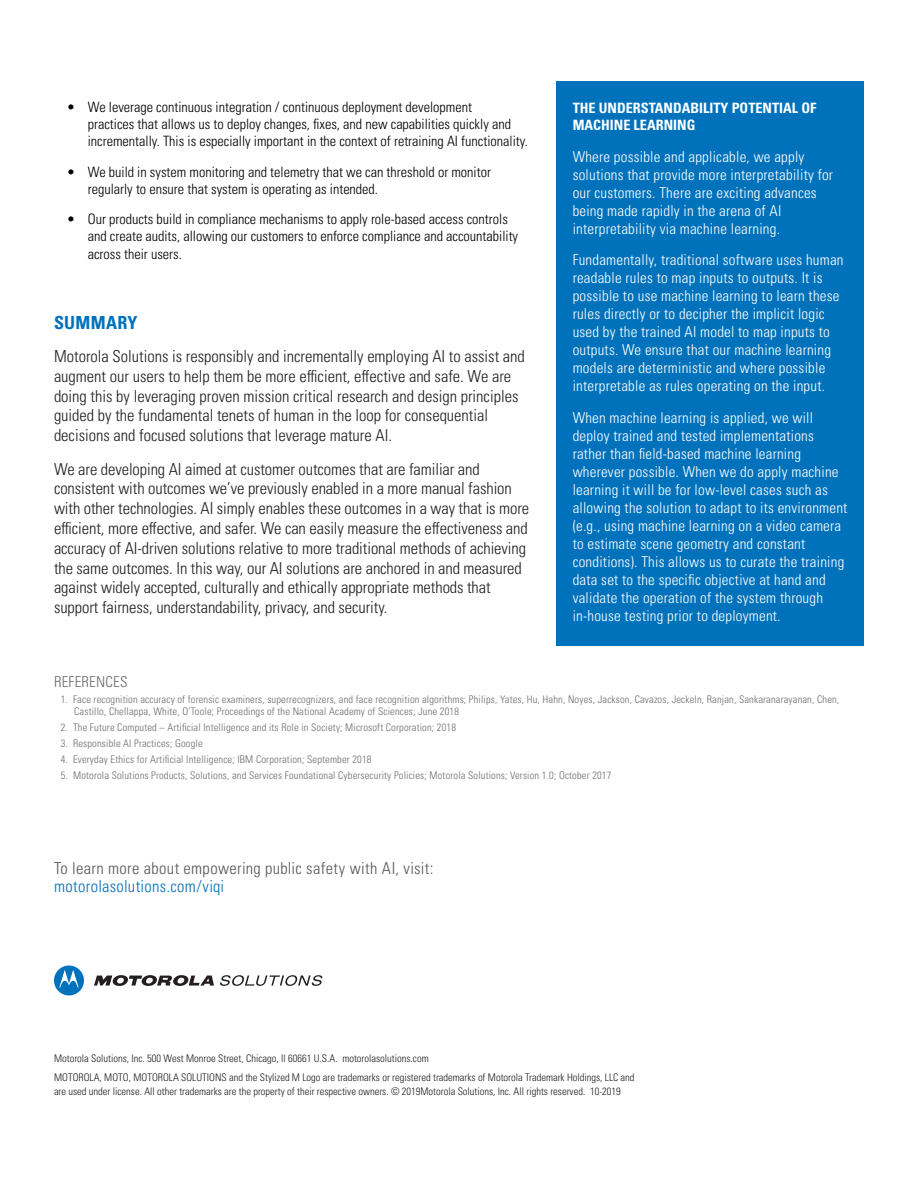
<style>
.page{position:relative;width:918px;height:1188px;background:#fff}
.page>*{position:absolute;margin:0;border:0;box-sizing:border-box;transform-origin:0 0}
.t1{font:700 condensed 18px "Univers LT Pro";letter-spacing:.015em;color:#0072bc}
.t2{font:300 condensed 16.5px/19.8px "Univers LT Pro";letter-spacing:-.005em;color:#231f20}
.t3{font:300 condensed 16.5px "Univers LT Pro";letter-spacing:.02em;color:#57585a}
.t4{font:300 condensed 16.5px "Univers LT Pro";letter-spacing:.02em;color:#0072bc}
.t5{font:300 condensed 15px/18px "Univers LT Pro";letter-spacing:.015em;color:#fff}
.t6{font:300 condensed 15px "Univers LT Pro";letter-spacing:.015em;color:#6c6d70}
.t7{font:300 condensed 14.25px/17.1px "Univers LT Pro";color:#000}
.t8{font:700 condensed 14.25px/17.1px "Univers LT Pro";color:#fff}
.t9{font:300 condensed 10.5px/12.6px "Univers LT Pro";letter-spacing:.015em;color:#6c6d70}
.t10{font:300 condensed 10.5px/13.5px "Univers LT Pro";color:#231f20}
</style>
<div class="page">
<svg style="left:94px;top:975px;width:120px;height:11px"></svg>
<svg style="left:54px;top:966px;width:30px;height:29px"></svg>
<svg style="left:220px;top:975px;width:102px;height:11px"></svg>
<div style="left:556px;top:81px;width:308px;height:565px;background:#0072bc"></div>
<p class="t7" style="left:88px;top:97px;width:442px;text-indent:-20px">• We leverage continuous integration / continuous deployment development<br>practices that allows us to deploy changes, fixes, and new capabilities quickly and incrementally. This is especially important in the context of retraining AI functionality.</p>
<p class="t7" style="left:88px;top:162px;width:405px;text-indent:-20px">• We build in system monitoring and telemetry that we can threshold or monitor regularly to ensure that system is operating as intended.</p>
<p class="t7" style="left:88px;top:210px;width:432px;text-indent:-20px">• Our products build in compliance mechanisms to apply role-based access controls and create audits, allowing our customers to enforce compliance and accountability across their users.</p>
<p class="t1" style="left:54px;top:311px;width:85px">SUMMARY</p>
<p class="t2" style="left:54px;top:345px;width:472px">Motorola Solutions is responsibly and incrementally employing AI to assist and augment our users to help them be more efficient, effective and safe. We are doing this by leveraging proven mission critical research and design principles guided by the fundamental tenets of human in the loop for consequential decisions and focused solutions that leverage mature AI.</p>
<p class="t2" style="left:54px;top:458px;width:477px">We are developing AI aimed at customer outcomes that are familiar and consistent with outcomes we’ve previously enabled in a more manual fashion with other technologies. AI simply enables these outcomes in a way that is more efficient, more effective, and safer. We can easily measure the effectiveness and accuracy of AI-driven solutions relative to more traditional methods of achieving the same outcomes. In this way, our AI solutions are anchored in and measured against widely accepted, culturally and ethically appropriate methods that support fairness, understandability, privacy, and security.</p>
<p class="t8" style="left:573px;top:100px;width:245px">THE UNDERSTANDABILITY POTENTIAL OF<br>MACHINE LEARNING</p>
<p class="t5" style="left:573px;top:147px;width:262px">Where possible and applicable, we apply solutions that provide more interpretability for our customers. There are exciting advances being made rapidly in the arena of AI interpretability via machine learning.</p>
<p class="t5" style="left:573px;top:250px;width:272px">Fundamentally, traditional software uses human readable rules to map inputs to outputs. It is possible to use machine learning to learn these rules directly or to decipher the implicit logic used by the trained AI model to map inputs to outputs. We ensure that our machine learning models are deterministic and where possible interpretable as rules operating on the input.</p>
<p class="t5" style="left:573px;top:408px;width:276px">When machine learning is applied, we will deploy trained and tested implementations rather than field-based machine learning wherever possible. When we do apply machine learning it will be for low-level cases such as allowing the solution to adapt to its environment (e.g., using machine learning on a video camera to estimate scene geometry and constant conditions). This allows us to curate the training data set to the specific objective at hand and validate the operation of the system through in-house testing prior to deployment.</p>
<p class="t6" style="left:54px;top:672px;width:75px">REFERENCES</p>
<p class="t9" style="left:74px;top:692px;width:767px;text-indent:-14px">1. Face recognition accuracy of forensic examiners, superrecognizers, and face recognition algorithms; Philips, Yates, Hu, Hahn, Noyes, Jackson, Cavazos, Jeckeln, Ranjan, Sankaranarayanan, Chen,<br>Castillo, Chellappa, White, O’Toole; Proceedings of the National Academy of Sciences; June 2018</p>
<p class="t9" style="left:61px;top:721px;width:397px">2. The Future Computed – Artificial Intelligence and its Role in Society; Microsoft Corporation; 2018</p>
<p class="t9" style="left:61px;top:737px;width:143px">3. Responsible AI Practices; Google</p>
<p class="t9" style="left:61px;top:752px;width:312px">4. Everyday Ethics for Artificial Intelligence; IBM Corporation; September 2018</p>
<p class="t9" style="left:61px;top:768px;width:552px">5. Motorola Solutions Products, Solutions, and Services Foundational Cybersecurity Policies; Motorola Solutions; Version 1.0; October 2017</p>
<p class="t3" style="left:54px;top:857px;width:381px">To learn more about empowering public safety with AI, visit:</p>
<p class="t4" style="left:54px;top:875px;width:172px">motorolasolutions.com/viqi</p>
<p class="t10" style="left:54px;top:1051px;width:376px">Motorola Solutions, Inc. 500 West Monroe Street, Chicago, Il 60661 U.S.A. motorolasolutions.com</p>
<p class="t10" style="left:54px;top:1070px;width:582px">MOTOROLA, MOTO, MOTOROLA SOLUTIONS and the Stylized M Logo are trademarks or registered trademarks of Motorola Trademark Holdings, LLC and are used under license. All other trademarks are the property of their respective owners. © 2019Motorola Solutions, Inc. All rights reserved. 10-2019</p>
</div>
